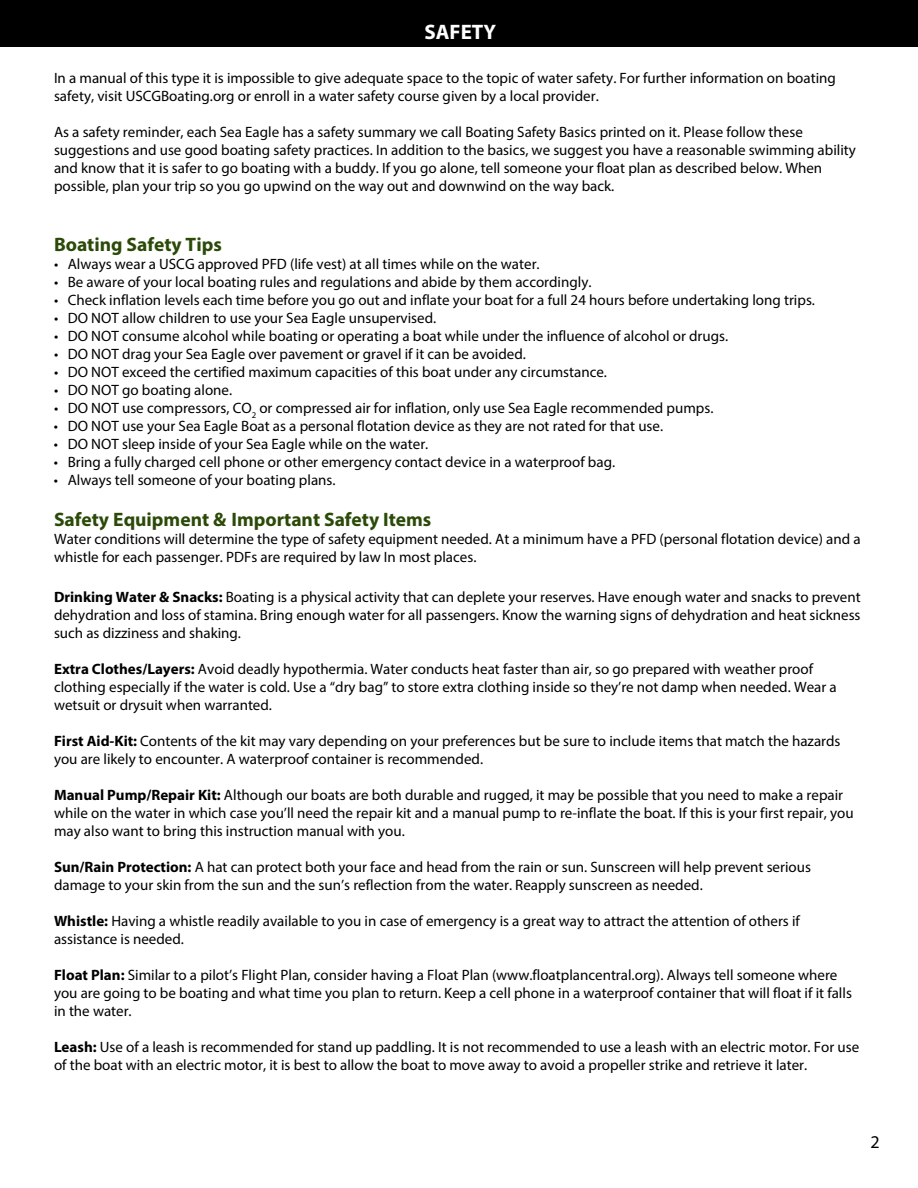
<style>
.page{position:relative;width:918px;height:1188px;background:#fff}
.page>*{position:absolute;margin:0;border:0;box-sizing:border-box;transform-origin:0 0}
.t1{font:700 21px "Myriad Pro";color:#fff}
.t2{font:700 19.5px "Myriad Pro";color:#2b4a08}
.t3{font:18px "Myriad Pro";color:#000}
.t4{font:15px/18px "Myriad Pro";color:#000}
.s1{font-weight:700}
</style>
<div class="page">
<div style="left:1px;top:0;width:917px;height:46px;background:#000"></div>
<h1 class="t1" style="left:425px;top:18px;width:73px">SAFETY</h1>
<p class="t4" style="left:54px;top:69px;width:783px">In a manual of this type it is impossible to give adequate space to the topic of water safety. For further information on boating safety, visit USCGBoating.org or enroll in a water safety course given by a local provider.</p>
<p class="t4" style="left:54px;top:123px;width:803px">As a safety reminder, each Sea Eagle has a safety summary we call Boating Safety Basics printed on it. Please follow these suggestions and use good boating safety practices. In addition to the basics, we suggest you have a reasonable swimming ability and know that it is safer to go boating with a buddy. If you go alone, tell someone your float plan as described below. When possible, plan your trip so you go upwind on the way out and downwind on the way back.</p>
<h2 class="t2" style="left:54px;top:231px;width:169px">Boating Safety Tips</h2>
<p class="t4" style="left:54px;top:254px;width:487px">• Always wear a USCG approved PFD (life vest) at all times while on the water.</p>
<p class="t4" style="left:54px;top:272px;width:539px">• Be aware of your local boating rules and regulations and abide by them accordingly.</p>
<p class="t4" style="left:54px;top:290px;width:763px">• Check inflation levels each time before you go out and inflate your boat for a full 24 hours before undertaking long trips.</p>
<p class="t4" style="left:54px;top:308px;width:384px">• DO NOT allow children to use your Sea Eagle unsupervised.</p>
<p class="t4" style="left:54px;top:326px;width:676px">• DO NOT consume alcohol while boating or operating a boat while under the influence of alcohol or drugs.</p>
<p class="t4" style="left:54px;top:344px;width:473px">• DO NOT drag your Sea Eagle over pavement or gravel if it can be avoided.</p>
<p class="t4" style="left:54px;top:362px;width:555px">• DO NOT exceed the certified maximum capacities of this boat under any circumstance.</p>
<p class="t4" style="left:54px;top:380px;width:180px">• DO NOT go boating alone.</p>
<p class="t4" style="left:54px;top:398px;width:661px">• DO NOT use compressors, CO<sub>2</sub> or compressed air for inflation, only use Sea Eagle recommended pumps.</p>
<p class="t4" style="left:54px;top:416px;width:611px">• DO NOT use your Sea Eagle Boat as a personal flotation device as they are not rated for that use.</p>
<p class="t4" style="left:54px;top:434px;width:376px">• DO NOT sleep inside of your Sea Eagle while on the water.</p>
<p class="t4" style="left:54px;top:452px;width:563px">• Bring a fully charged cell phone or other emergency contact device in a waterproof bag.</p>
<p class="t4" style="left:54px;top:470px;width:283px">• Always tell someone of your boating plans.</p>
<h2 class="t2" style="left:54px;top:507px;width:379px">Safety Equipment &amp; Important Safety Items</h2>
<p class="t4" style="left:54px;top:530px;width:808px">Water conditions will determine the type of safety equipment needed. At a minimum have a PFD (personal flotation device) and a whistle for each passenger. PDFs are required by law In most places.</p>
<p class="t4" style="left:54px;top:587px;width:808px;text-align:justify"><span class="s1">Drinking Water &amp; Snacks:</span> Boating is a physical activity that can deplete your reserves. Have enough water and snacks to prevent dehydration and loss of stamina. Bring enough water for all passengers. Know the warning signs of dehydration and heat sickness such as dizziness and shaking.</p>
<p class="t4" style="left:54px;top:659px;width:784px"><span class="s1">Extra Clothes/Layers:</span> Avoid deadly hypothermia. Water conducts heat faster than air, so go prepared with weather proof clothing especially if the water is cold. Use a “dry bag” to store extra clothing inside so they’re not damp when needed. Wear a wetsuit or drysuit when warranted.</p>
<p class="t4" style="left:54px;top:731px;width:788px"><span class="s1">First Aid-Kit:</span> Contents of the kit may vary depending on your preferences but be sure to include items that match the hazards you are likely to encounter. A waterproof container is recommended.</p>
<p class="t4" style="left:54px;top:785px;width:801px"><span class="s1">Manual Pump/Repair Kit:</span> Although our boats are both durable and rugged, it may be possible that you need to make a repair while on the water in which case you’ll need the repair kit and a manual pump to re-inflate the boat. If this is your first repair, you may also want to bring this instruction manual with you.</p>
<p class="t4" style="left:54px;top:857px;width:759px"><span class="s1">Sun/Rain Protection:</span> A hat can protect both your face and head from the rain or sun. Sunscreen will help prevent serious damage to your skin from the sun and the sun’s reflection from the water. Reapply sunscreen as needed.</p>
<p class="t4" style="left:54px;top:911px;width:747px"><span class="s1">Whistle:</span> Having a whistle readily available to you in case of emergency is a great way to attract the attention of others if assistance is needed.</p>
<p class="t4" style="left:54px;top:965px;width:799px"><span class="s1">Float Plan:</span> Similar to a pilot’s Flight Plan, consider having a Float Plan (www.floatplancentral.org). Always tell someone where you are going to be boating and what time you plan to return. Keep a cell phone in a waterproof container that will float if it falls in the water.</p>
<p class="t4" style="left:54px;top:1037px;width:807px"><span class="s1">Leash:</span> Use of a leash is recommended for stand up paddling. It is not recommended to use a leash with an electric motor. For use of the boat with an electric motor, it is best to allow the boat to move away to avoid a propeller strike and retrieve it later.</p>
<p class="t3" style="left:870px;top:1130px;width:11px">2</p>
</div>
